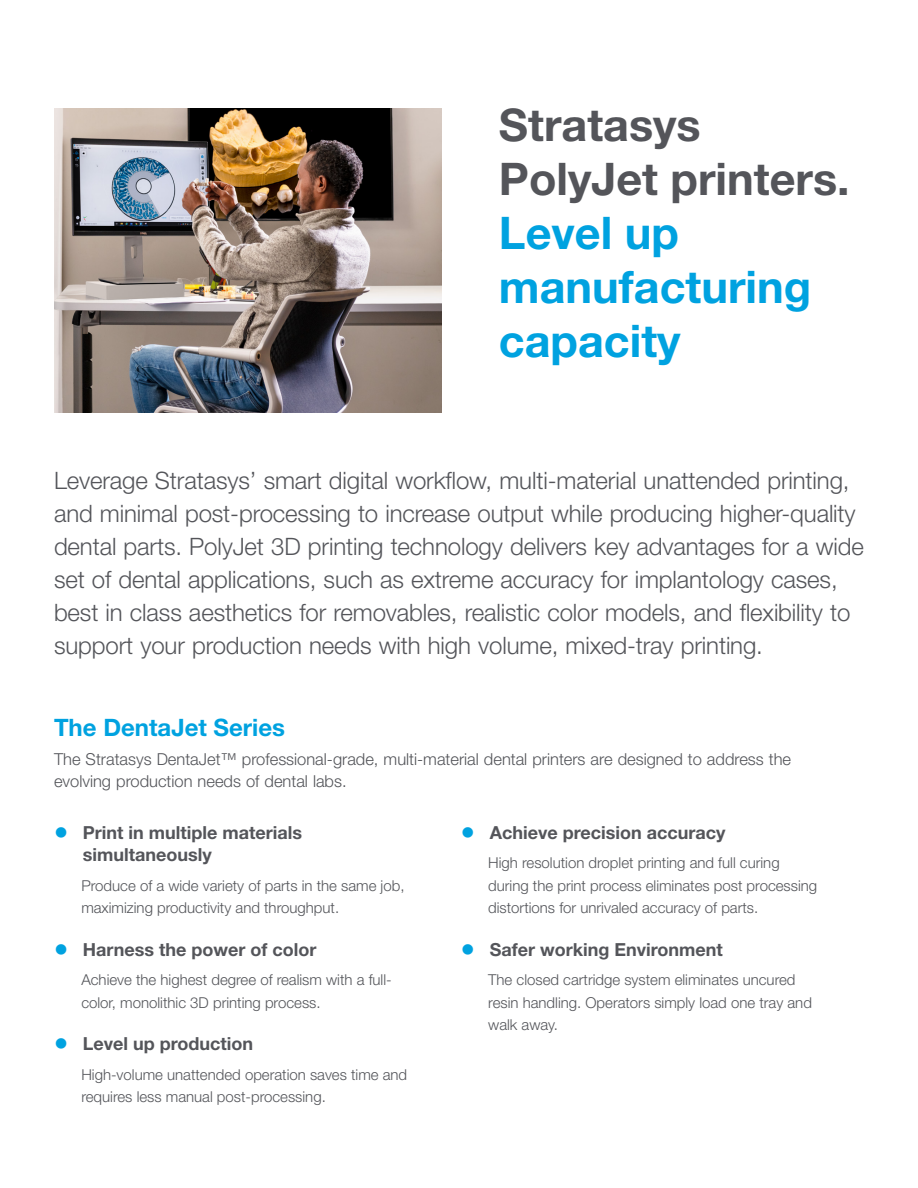
<style>
.page{position:relative;width:918px;height:1188px;background:#fff}
.page>*{position:absolute;margin:0;border:0;box-sizing:border-box;transform-origin:0 0}
.t1{font:700 45px/54px "Helvetica Neue LT Std";color:#00a2e0}
.t2{font:700 45px/54px "Helvetica Neue LT Std";color:#54555a}
.t3{font:300 24px/33px "Helvetica Neue LT Std";letter-spacing:-.005em;color:#54555a}
.t4{font:700 24px "Helvetica Neue LT Std";color:#00a2e0}
.t5{font:700 18px/22.5px "Helvetica Neue LT Std";color:#54555a}
.t6{font:300 16.5px/22.5px "Helvetica Neue LT Std";color:#54555a}
.t7{font:300 15px/22.5px "Helvetica Neue LT Std";color:#54555a}
.s1{color:#00a2e0}
</style>
<div class="page">
<img style="left:54px;top:108px;width:387px;height:305px">
<h1 class="t2" style="left:499px;top:97px;width:352px">Stratasys<br>PolyJet printers.</h1>
<h1 class="t1" style="left:499px;top:205px;width:314px">Level up manufacturing capacity</h1>
<p class="t3" style="left:54px;top:463px;width:811px">Leverage Stratasys’ smart digital workflow, multi-material unattended printing, and minimal post-processing to increase output while producing higher-quality dental parts. PolyJet 3D printing technology delivers key advantages for a wide set of dental applications, such as extreme accuracy for implantology cases, best in class aesthetics for removables, realistic color models, and flexibility to support your production needs with high volume, mixed-tray printing.</p>
<h2 class="t4" style="left:54px;top:712px;width:233px">The DentaJet Series</h2>
<p class="t6" style="left:54px;top:748px;width:739px">The Stratasys DentaJet™ professional-grade, multi-material dental printers are designed to address the evolving production needs of dental labs.</p>
<p class="t5" style="left:83px;top:821px;width:221px;text-indent:-28px"><span class="s1">●</span> Print in multiple materials simultaneously</p>
<p class="t7" style="left:81px;top:874px;width:325px">Produce of a wide variety of parts in the same job, maximizing productivity and throughput.</p>
<p class="t5" style="left:54px;top:938px;width:264px"><span class="s1">●</span> Harness the power of color</p>
<p class="t7" style="left:81px;top:968px;width:312px">Achieve the highest degree of realism with a full&shy;color, monolithic 3D printing process.</p>
<p class="t5" style="left:54px;top:1032px;width:200px"><span class="s1">●</span> Level up production</p>
<p class="t7" style="left:81px;top:1063px;width:327px">High-volume unattended operation saves time and requires less manual post-processing.</p>
<p class="t5" style="left:461px;top:821px;width:266px"><span class="s1">●</span> Achieve precision accuracy</p>
<p class="t7" style="left:488px;top:851px;width:330px">High resolution droplet printing and full curing during the print process eliminates post processing distortions for unrivaled accuracy of parts.</p>
<p class="t5" style="left:461px;top:938px;width:263px"><span class="s1">●</span> Safer working Environment</p>
<p class="t7" style="left:488px;top:968px;width:325px">The closed cartridge system eliminates uncured resin handling. Operators simply load one tray and walk away.</p>
</div>
